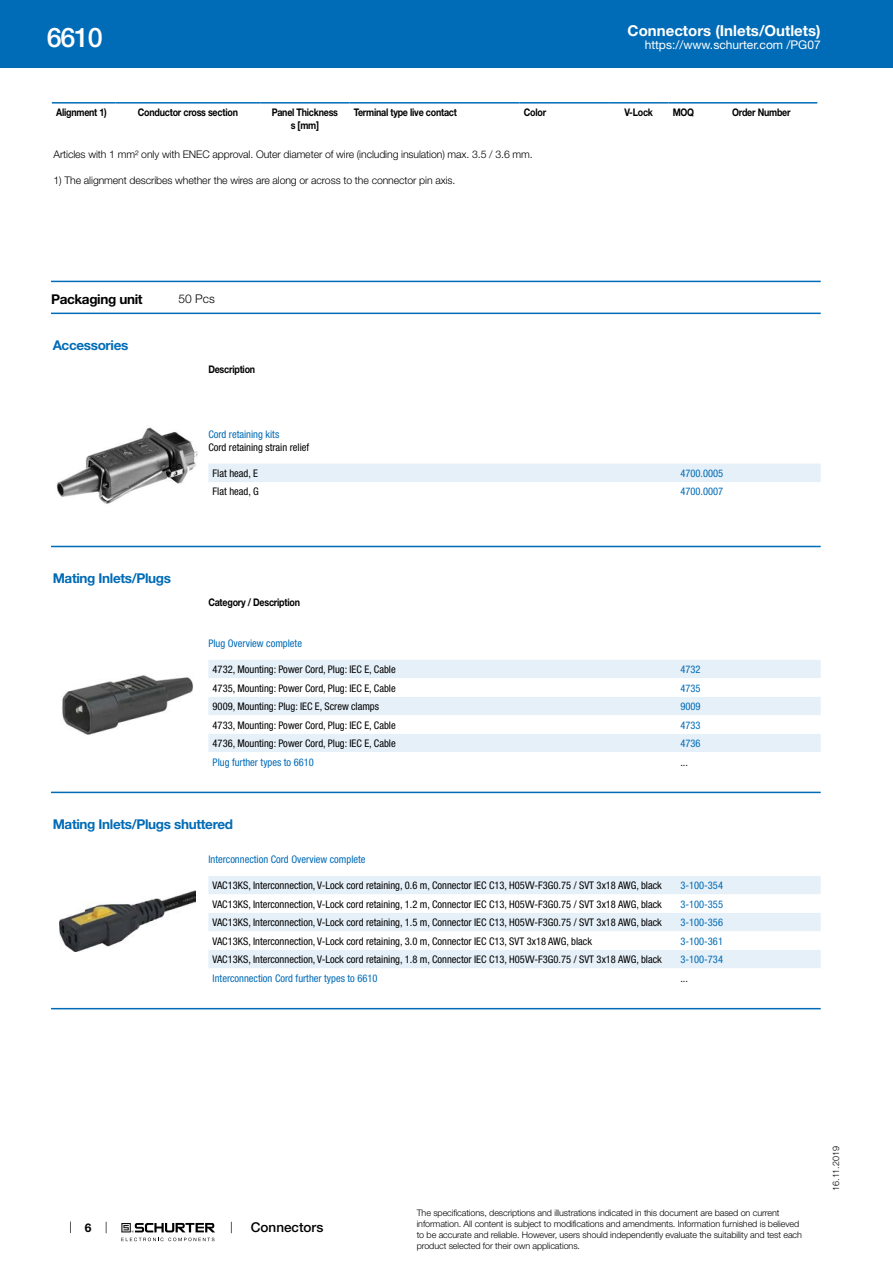
<style>
.page{position:relative;width:893px;height:1263px;background:#fff}
.page>*{position:absolute;margin:0;border:0;box-sizing:border-box;transform-origin:0 0}
.t1{font:500 27px "Helvetica Neue LT";color:#fff}
.t2{font:700 15px "Helvetica Neue LT";color:#fff}
.t3{font:700 13.5px "Helvetica Neue LT";letter-spacing:-.025em;color:#006bb6}
.t4{font:700 13.5px "Helvetica Neue LT";letter-spacing:-.025em;color:#000}
.t5{font:500 13.5px "Helvetica Neue LT";color:#000}
.t6{font:12px "Helvetica Neue LT";color:#fff}
.t7{font:300 12px "Helvetica Neue LT";color:#000}
.t8{font:700 12px "Helvetica Neue LT";color:#000}
.t9{font:condensed 10.5px "Helvetica Neue LT";color:#000}
.t10{font:condensed 10.5px "Helvetica Neue LT";color:#006bb6}
.t11{font:300 10.5px "Helvetica Neue LT";letter-spacing:-.01em;color:#000}
.t12{font:700 10.5px/12.6px "Helvetica Neue LT";letter-spacing:-.025em;color:#000;text-align:center;scale:.85 1}
.t13{font:300 9px/10.8px "Helvetica Neue LT";letter-spacing:-.01em;color:#000}
</style>
<div class="page">
<svg style="left:70px;top:1221px;width:1px;height:12px"></svg>
<svg style="left:121px;top:1223px;width:94px;height:18px"></svg>
<div style="left:0;top:0;width:893px;height:68px;background:#006bb6"></div>
<hr style="left:52px;top:102px;width:64px;height:2px;background:#006bb6">
<hr style="left:116px;top:102px;width:144px;height:2px;background:#006bb6">
<hr style="left:260px;top:102px;width:90px;height:2px;background:#006bb6">
<hr style="left:350px;top:102px;width:170px;height:2px;background:#006bb6">
<hr style="left:520px;top:102px;width:89px;height:2px;background:#006bb6">
<hr style="left:609px;top:102px;width:59px;height:2px;background:#006bb6">
<hr style="left:668px;top:102px;width:60px;height:2px;background:#006bb6">
<hr style="left:728px;top:102px;width:89px;height:2px;background:#006bb6">
<hr style="left:51px;top:281px;width:770px;height:1px;background:#006bb6">
<hr style="left:51px;top:313px;width:770px;height:1px;background:#006bb6">
<svg style="left:209px;top:463px;width:611px;height:1px"></svg>
<img style="left:56px;top:427px;width:142px;height:77px">
<div style="left:208px;top:464px;width:613px;height:18px;background:#e6f0f8"></div>
<hr style="left:51px;top:546px;width:770px;height:1px;background:#006bb6">
<img style="left:62px;top:675px;width:131px;height:60px">
<div style="left:208px;top:660px;width:613px;height:18px;background:#e6f0f8"></div>
<svg style="left:208px;top:697px;width:613px;height:55px;fill:#e6f0f8"></svg>
<hr style="left:51px;top:792px;width:770px;height:1px;background:#006bb6">
<img style="left:60px;top:891px;width:136px;height:60px">
<div style="left:208px;top:876px;width:613px;height:18px;background:#e6f0f8"></div>
<svg style="left:208px;top:913px;width:613px;height:55px;fill:#e6f0f8"></svg>
<hr style="left:51px;top:1008px;width:770px;height:1px;background:#006bb6">
<h1 class="t1" style="left:47px;top:21px;width:57px">6610</h1>
<h2 class="t2" style="left:628px;top:21px;width:195px">Connectors (Inlets/Outlets)</h2>
<p class="t6" style="left:645px;top:38px;width:178px">https://www.schurter.com /PG07</p>
<p class="t12" style="left:56px;top:106px;width:61px">Alignment 1)</p>
<p class="t12" style="left:138px;top:106px;width:119px">Conductor cross section</p>
<p class="t12" style="left:272px;top:106px;width:80px">Panel Thickness s [mm]</p>
<p class="t12" style="left:354px;top:106px;width:123px">Terminal type live contact</p>
<p class="t12" style="left:524px;top:106px;width:28px">Color</p>
<p class="t12" style="left:624px;top:106px;width:35px">V-Lock</p>
<p class="t12" style="left:673px;top:106px;width:27px">MOQ</p>
<p class="t12" style="left:732px;top:106px;width:70px">Order Number</p>
<p class="t11" style="left:54px;top:148px;width:481px">Articles with 1 mm² only with ENEC approval. Outer diameter of wire (including insulation) max. 3.5 / 3.6 mm.</p>
<p class="t11" style="left:54px;top:174px;width:403px">1) The alignment describes whether the wires are along or across to the connector pin axis.</p>
<p class="t4" style="left:51px;top:291px;width:93px">Packaging unit</p>
<p class="t7" style="left:179px;top:291px;width:38px">50 Pcs</p>
<p class="t3" style="left:53px;top:336px;width:77px">Accessories</p>
<p class="t12" style="left:208px;top:362px;width:57px">Description</p>
<p class="t3" style="left:53px;top:569px;width:120px">Mating Inlets/Plugs</p>
<p class="t10" style="left:208px;top:429px;width:72px">Cord retaining kits</p>
<p class="t9" style="left:208px;top:441px;width:102px">Cord retaining strain relief</p>
<p class="t9" style="left:213px;top:467px;width:47px">Flat head, E</p>
<p class="t10" style="left:680px;top:467px;width:44px">4700.0005</p>
<p class="t9" style="left:213px;top:486px;width:48px">Flat head, G</p>
<p class="t10" style="left:680px;top:486px;width:44px">4700.0007</p>
<p class="t12" style="left:208px;top:595px;width:109px">Category / Description</p>
<p class="t10" style="left:208px;top:637px;width:95px">Plug Overview complete</p>
<p class="t9" style="left:213px;top:663px;width:185px">4732, Mounting: Power Cord, Plug: IEC E, Cable</p>
<p class="t10" style="left:680px;top:663px;width:22px">4732</p>
<p class="t9" style="left:213px;top:682px;width:185px">4735, Mounting: Power Cord, Plug: IEC E, Cable</p>
<p class="t10" style="left:680px;top:682px;width:22px">4735</p>
<p class="t9" style="left:213px;top:700px;width:168px">9009, Mounting: Plug: IEC E, Screw clamps</p>
<p class="t10" style="left:680px;top:700px;width:22px">9009</p>
<p class="t9" style="left:213px;top:719px;width:185px">4733, Mounting: Power Cord, Plug: IEC E, Cable</p>
<p class="t10" style="left:680px;top:719px;width:22px">4733</p>
<p class="t9" style="left:213px;top:737px;width:185px">4736, Mounting: Power Cord, Plug: IEC E, Cable</p>
<p class="t10" style="left:680px;top:737px;width:22px">4736</p>
<p class="t10" style="left:213px;top:756px;width:103px">Plug further types to 6610</p>
<p class="t9" style="left:680px;top:756px;width:9px">...</p>
<p class="t3" style="left:53px;top:815px;width:182px">Mating Inlets/Plugs shuttered</p>
<p class="t10" style="left:208px;top:853px;width:159px">Interconnection Cord Overview complete</p>
<p class="t9" style="left:213px;top:879px;width:451px">VAC13KS, Interconnection, V-Lock cord retaining, 0.6 m, Connector IEC C13, H05VV-F3G0.75 / SVT 3x18 AWG, black</p>
<p class="t10" style="left:680px;top:879px;width:44px">3-100-354</p>
<p class="t9" style="left:213px;top:898px;width:451px">VAC13KS, Interconnection, V-Lock cord retaining, 1.2 m, Connector IEC C13, H05VV-F3G0.75 / SVT 3x18 AWG, black</p>
<p class="t10" style="left:680px;top:898px;width:44px">3-100-355</p>
<p class="t9" style="left:213px;top:916px;width:451px">VAC13KS, Interconnection, V-Lock cord retaining, 1.5 m, Connector IEC C13, H05VV-F3G0.75 / SVT 3x18 AWG, black</p>
<p class="t10" style="left:680px;top:916px;width:44px">3-100-356</p>
<p class="t9" style="left:213px;top:935px;width:381px">VAC13KS, Interconnection, V-Lock cord retaining, 3.0 m, Connector IEC C13, SVT 3x18 AWG, black</p>
<p class="t10" style="left:680px;top:935px;width:44px">3-100-361</p>
<p class="t9" style="left:213px;top:953px;width:451px">VAC13KS, Interconnection, V-Lock cord retaining, 1.8 m, Connector IEC C13, H05VV-F3G0.75 / SVT 3x18 AWG, black</p>
<p class="t10" style="left:680px;top:953px;width:44px">3-100-734</p>
<p class="t10" style="left:213px;top:972px;width:166px">Interconnection Cord further types to 6610</p>
<p class="t9" style="left:680px;top:972px;width:9px">...</p>
<p class="t8" style="left:85px;top:1220px;width:8px">6</p>
<p class="t5" style="left:251px;top:1219px;width:74px">Connectors</p>
<p class="t13" style="left:417px;top:1207px;width:387px">The specifications, descriptions and illustrations indicated in this document are based on current information. All content is subject to modifications and amendments. Information furnished is believed to be accurate and reliable. However, users should independently evaluate the suitability and test each product selected for their own applications.</p>
<p class="t13" style="left:830px;top:1191px;width:46px;rotate:-90deg">16.11.2019</p>
</div>
